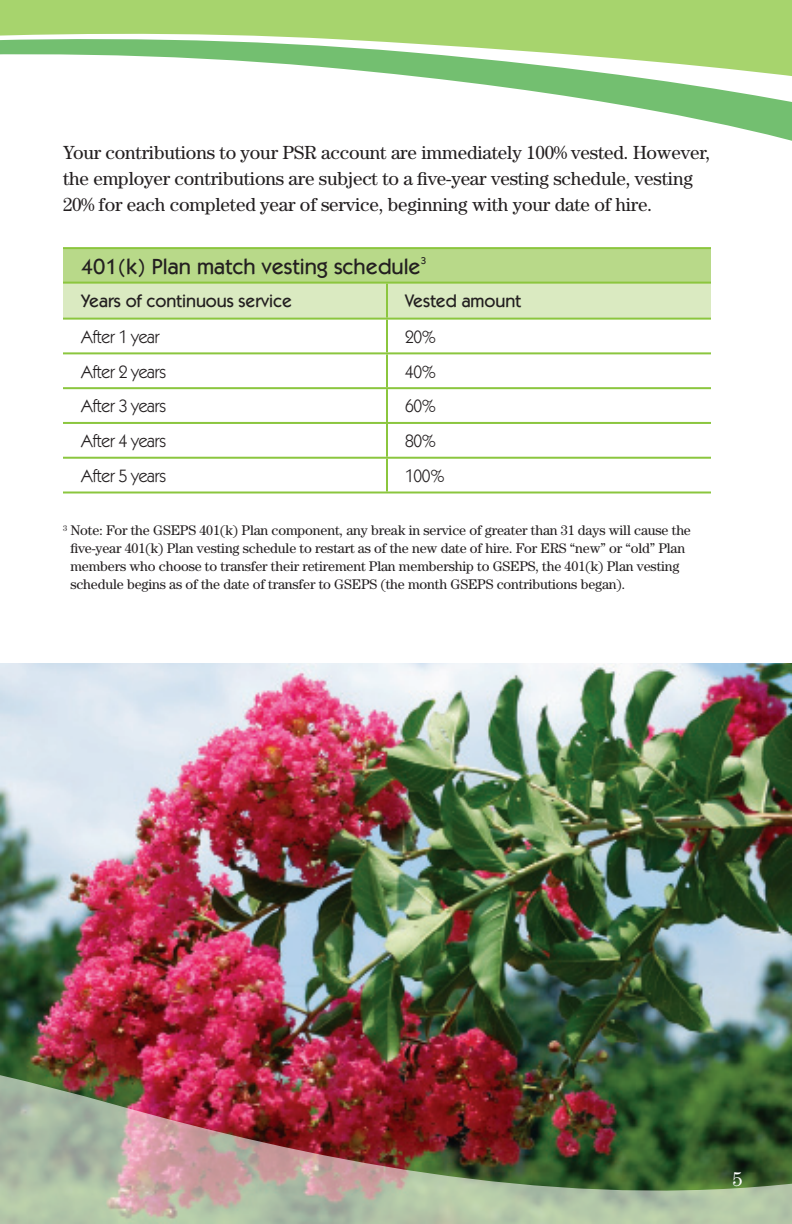
<style>
.page{position:relative;width:792px;height:1224px;background:#fff}
.page>*{position:absolute;margin:0;border:0;box-sizing:border-box;transform-origin:0 0}
.t1{font:500 22px "Itc Kabel";color:#231f20}
.SUBHEAD{font:20px "Century";color:#fff}
.Body_Copy{font:19px/26px "Century";letter-spacing:-.01em;color:#231f20}
.t2{font:18px "Itc Kabel";letter-spacing:-.015em;color:#231f20}
.t3{font:500 18px "Itc Kabel";letter-spacing:-.005em;color:#231f20}
.Body_Copy-2{font:14px/18px "Century";letter-spacing:-.01em;color:#231f20}
.t4{font:500 10px "Itc Kabel";color:#231f20}
</style>
<div class="page">
<img style="left:0;top:664px;width:792px;height:411px">
<img style="left:0;top:1075px;width:792px;height:149px">
<div style="left:63px;top:248px;width:648px;height:35px;background:#b8d989"></div>
<div style="left:63px;top:284px;width:648px;height:34px;background:#daeac1"></div>
<hr style="left:63px;top:247px;width:324px;height:2px;background:#8bc63e">
<hr style="left:387px;top:247px;width:324px;height:2px;background:#8bc63e">
<hr style="left:63px;top:282px;width:324px;height:2px;background:#8bc63e">
<hr style="left:387px;top:282px;width:324px;height:2px;background:#8bc63e">
<hr style="left:386px;top:284px;width:2px;height:34px;background:#8bc63e">
<hr style="left:63px;top:318px;width:324px;height:2px;background:#8bc63e">
<hr style="left:387px;top:318px;width:324px;height:2px;background:#8bc63e">
<hr style="left:386px;top:320px;width:2px;height:32px;background:#8bc63e">
<hr style="left:63px;top:352px;width:324px;height:2px;background:#8bc63e">
<hr style="left:387px;top:352px;width:324px;height:2px;background:#8bc63e">
<hr style="left:386px;top:354px;width:2px;height:33px;background:#8bc63e">
<hr style="left:63px;top:387px;width:324px;height:2px;background:#8bc63e">
<hr style="left:387px;top:387px;width:324px;height:2px;background:#8bc63e">
<hr style="left:386px;top:389px;width:2px;height:33px;background:#8bc63e">
<hr style="left:63px;top:422px;width:324px;height:2px;background:#8bc63e">
<hr style="left:387px;top:422px;width:324px;height:2px;background:#8bc63e">
<hr style="left:386px;top:424px;width:2px;height:33px;background:#8bc63e">
<hr style="left:63px;top:457px;width:324px;height:2px;background:#8bc63e">
<hr style="left:387px;top:457px;width:324px;height:2px;background:#8bc63e">
<hr style="left:386px;top:459px;width:2px;height:33px;background:#8bc63e">
<hr style="left:63px;top:492px;width:324px;height:2px;background:#8bc63e">
<hr style="left:387px;top:492px;width:324px;height:2px;background:#8bc63e">
<svg style="left:0;top:0;width:792px;height:141px"></svg>
<p class="Body_Copy" style="left:63px;top:139px;width:649px">Your contributions to your PSR account are immediately 100% vested. However, the employer contributions are subject to a five-year vesting schedule, vesting<br>20% for each completed year of service, beginning with your date of hire.</p>
<p class="t1" style="left:81px;top:253px;width:341px">401(k) Plan match vesting schedule</p>
<p class="t4" style="left:421px;top:254px;width:7px">3</p>
<p class="t3" style="left:81px;top:291px;width:213px">Years of continuous service</p>
<p class="t3" style="left:405px;top:291px;width:118px">Vested amount</p>
<p class="t2" style="left:81px;top:326px;width:80px">After 1 year</p>
<p class="t2" style="left:405px;top:326px;width:33px">20%</p>
<p class="t2" style="left:81px;top:361px;width:87px">After 2 years</p>
<p class="t2" style="left:405px;top:361px;width:33px">40%</p>
<p class="t2" style="left:81px;top:396px;width:87px">After 3 years</p>
<p class="t2" style="left:405px;top:396px;width:33px">60%</p>
<p class="t2" style="left:81px;top:430px;width:87px">After 4 years</p>
<p class="t2" style="left:405px;top:430px;width:33px">80%</p>
<p class="t2" style="left:81px;top:465px;width:87px">After 5 years</p>
<p class="t2" style="left:405px;top:465px;width:41px">100%</p>
<p class="Body_Copy-2" style="left:70px;top:521px;width:622px;text-indent:-7px"><sup>3</sup> Note: For the GSEPS 401(k) Plan component, any break in service of greater than 31 days will cause the five-year 401(k) Plan vesting schedule to restart as of the new date of hire. For ERS “new” or “old” Plan members who choose to transfer their retirement Plan membership to GSEPS, the 401(k) Plan vesting schedule begins as of the date of transfer to GSEPS (the month GSEPS contributions began).</p>
<p class="SUBHEAD" style="left:733px;top:1167px;width:11px">5</p>
</div>
